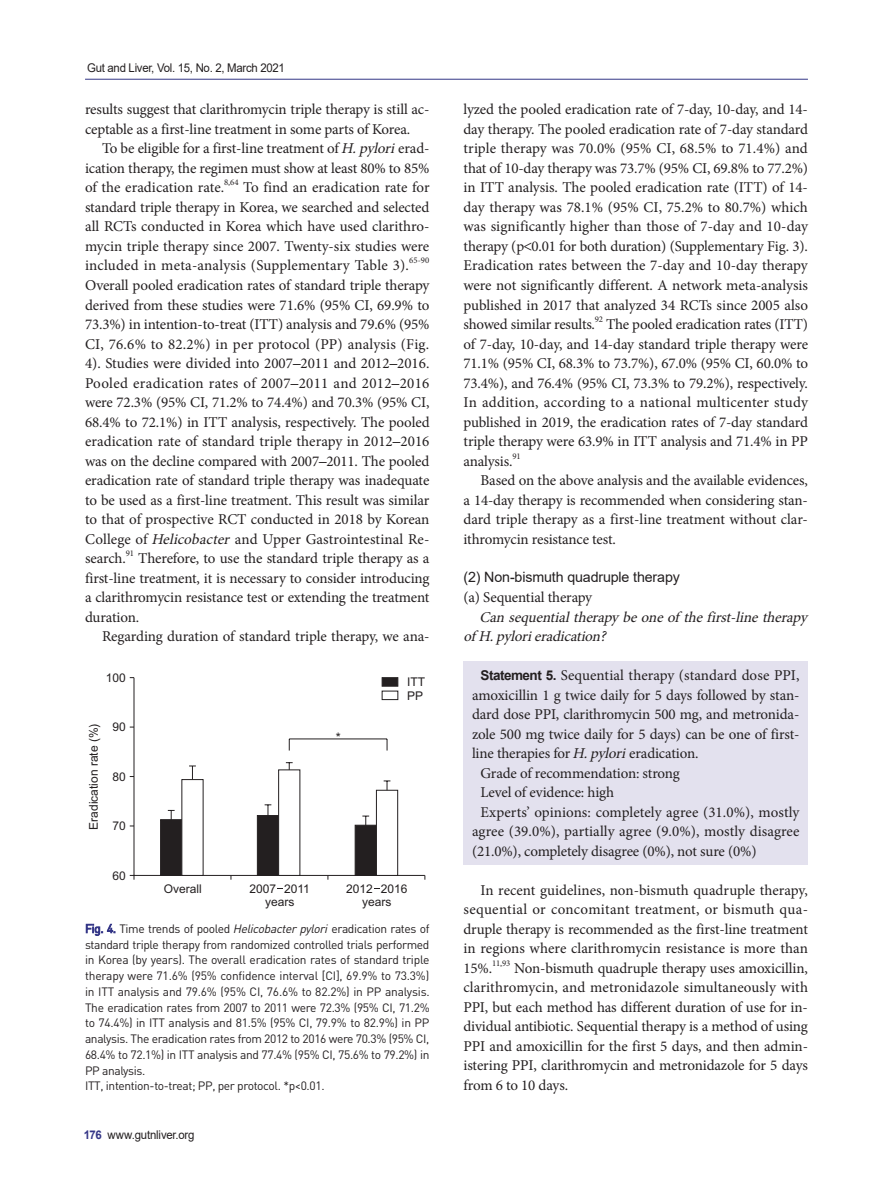
<style>
.page{position:relative;width:893px;height:1191px;background:#fff}
.page>*{position:absolute;margin:0;border:0;box-sizing:border-box;transform-origin:0 0}
.t1{font:15px/19.5px "Minion Pro";letter-spacing:-.01em;color:#231f20;text-align:justify}
.t2{font:italic 15px/19.5px "Minion Pro";color:#231f20}
.t3{font:14.25px "Arial";letter-spacing:-.01em;color:#231f20}
.t4{font:12.9px "Arial";color:#231f20}
.t5{font:12px/15.8px "DIN Pro";letter-spacing:-.03em;color:#231f20}
.t6{font:12px/13.4px "Arial";color:#231f20;text-align:center}
.t7{font:12px "Arial";letter-spacing:-.025em;color:#231f20;scale:.95 1}
.t8{font:12px "Arial";color:#231f20;scale:.95 1}
.t9{font:8.7px "Minion Pro";letter-spacing:-.01em;color:#231f20}
.s1{font-style:italic}
.s2{font-family:"Times New Roman";font-weight:700}
.s3{color:#343687}
.s4{font-weight:700;color:#343687}
.s5{font-family:"Batang Che"}
.s6{font-family:"Arial";font-weight:700;font-size:13.5px}
</style>
<div class="page">
<hr style="left:85px;top:79px;width:723px;height:1px;background:#343687">
<div style="left:463px;top:661px;width:345px;height:106px;background:#e3e1ee"></div>
<div style="left:463px;top:759px;width:345px;height:27px;background:#e3e1ee"></div>
<div style="left:463px;top:778px;width:345px;height:28px;background:#e3e1ee"></div>
<div style="left:463px;top:798px;width:345px;height:66px;background:#e3e1ee"></div>
<svg style="left:129px;top:677px;width:297px;height:203px"></svg>
<div style="left:382px;top:677px;width:16px;height:9px;background:#231f20;border:1px solid #231f20"></div>
<div style="left:382px;top:690px;width:16px;height:10px;background:#fff;border:1px solid #231f20"></div>
<svg style="left:168px;top:810px;width:7px;height:9px"></svg>
<div style="left:160px;top:819px;width:22px;height:57px;background:#231f20;border:1px solid #231f20"></div>
<svg style="left:189px;top:765px;width:7px;height:14px"></svg>
<div style="left:181px;top:779px;width:23px;height:97px;background:#fff;border:1px solid #231f20"></div>
<svg style="left:265px;top:804px;width:6px;height:11px"></svg>
<div style="left:257px;top:815px;width:22px;height:61px;background:#231f20"></div>
<svg style="left:286px;top:762px;width:7px;height:7px"></svg>
<div style="left:278px;top:769px;width:22px;height:107px;background:#fff;border:1px solid #231f20"></div>
<svg style="left:362px;top:815px;width:7px;height:9px"></svg>
<div style="left:355px;top:824px;width:22px;height:52px;background:#231f20;border:1px solid #231f20"></div>
<svg style="left:384px;top:780px;width:6px;height:10px"></svg>
<div style="left:376px;top:790px;width:22px;height:86px;background:#fff;border:1px solid #231f20"></div>
<hr style="left:289px;top:738px;width:98px;height:1px;background:#231f20">
<p class="t7" style="left:87px;top:60px;width:210px">Gut and Liver, Vol. 15, No. 2, March 2021</p>
<p class="t1" style="left:85px;top:100px;width:346px">results suggest that clarithromycin triple therapy is still ac&shy;ceptable as a first-line treatment in some parts of Korea.</p>
<p class="t1" style="left:85px;top:139px;width:346px;text-indent:17px">To be eligible for a first-line treatment of <span class="s1">H.pylori</span>erad&shy;ication therapy, the regimen must show at least 80% to 85% of the eradication rate.</p>
<p class="t9" style="left:224px;top:177px;width:16px">8,64</p>
<p class="t1" style="left:85px;top:178px;width:346px;text-indent:158px">To find an eradication rate for standard triple therapy in Korea, we searched and selected all RCTs conducted in Korea which have used clarithro&shy;mycin triple therapy since 2007. Twenty-six studies were included in meta-analysis (Supplementary Table 3).</p>
<p class="t9" style="left:409px;top:255px;width:22px">65-90</p>
<p class="t1" style="left:85px;top:275px;width:346px">Overall pooled eradication rates of standard triple therapy derived from these studies were 71.6% (95% CI, 69.9% to 73.3%) in intention-to-treat (ITT) analysis and 79.6% (95% CI, 76.6% to 82.2%) in per protocol (PP) analysis (Fig.<br>4). Studies were divided into 2007<span class="s2">–</span>2011 and 2012<span class="s2">–</span>2016.<br>Pooled eradication rates of 2007<span class="s2">–</span>2011 and 2012<span class="s2">–</span>2016 were 72.3% (95% CI, 71.2% to 74.4%) and 70.3% (95% CI, 68.4% to 72.1%) in ITT analysis, respectively. The pooled eradication rate of standard triple therapy in 2012<span class="s2">–</span>2016 was on the decline compared with 2007<span class="s2">–</span>2011. The pooled eradication rate of standard triple therapy was inadequate to be used as a first-line treatment. This result was similar to that of prospective RCT conducted in 2018 by Korean College of <span class="s1">Helicobacter</span> and Upper Gastrointestinal Re&shy;search.</p>
<p class="t9" style="left:126px;top:547px;width:10px">91</p>
<p class="t1" style="left:85px;top:548px;width:346px;text-indent:53px">Therefore, to use the standard triple therapy as a first-line treatment, it is necessary to consider introducing a clarithromycin resistance test or extending the treatment duration.</p>
<p class="t1" style="left:102px;top:626px;width:329px">Regarding duration of standard triple therapy, we ana-</p>
<p class="t6" style="left:106px;top:672px;width:22px">100</p>
<p class="t6" style="left:88px;top:829px;width:108px;rotate:-90deg">Eradication rate (%)</p>
<p class="t6" style="left:112px;top:721px;width:15px">90</p>
<p class="t6" style="left:112px;top:771px;width:15px">80</p>
<p class="t6" style="left:112px;top:820px;width:15px">70</p>
<p class="t6" style="left:112px;top:870px;width:15px">60</p>
<p class="t6" style="left:164px;top:883px;width:40px">Overall</p>
<p class="t4" style="left:336px;top:732px;width:7px">*</p>
<p class="t6" style="left:407px;top:676px;width:19px;text-align:left">ITT<br>PP</p>
<p class="t6" style="left:249px;top:883px;width:62px">2007 2011 years</p>
<p class="t6" style="left:346px;top:883px;width:63px">2012 2016 years</p>
<p class="t5" style="left:85px;top:920px;width:346px"><span class="s3">Fig. 4.</span> Time trends of pooled <span class="s1">Helicobacterpylori</span> eradication rates of standard triple therapy from randomized controlled trials performed in Korea (by years). The overall eradication rates of standard triple therapy were 71.6% (95% confidence interval [CI], 69.9% to 73.3%) in ITT analysis and 79.6% (95% CI, 76.6% to 82.2%) in PP analysis.<br>The eradication rates from 2007 to 2011 were 72.3% (95% CI, 71.2% to 74.4%) in ITT analysis and 81.5% (95% CI, 79.9% to 82.9%) in PP analysis. The eradication rates from 2012 to 2016 were 70.3% (95% CI, 68.4% to 72.1%) in ITT analysis and 77.4% (95% CI, 75.6% to 79.2%) in PP analysis.<br>ITT, intention-to-treat; PP, per protocol. *p&lt;0.01.</p>
<p class="t8" style="left:84px;top:1126px;width:118px"><span class="s4">176</span> www.gutnliver.org</p>
<p class="t1" style="left:463px;top:100px;width:346px">lyzed the pooled eradication rate of 7-day, 10-day, and 14- day therapy. The pooled eradication rate of 7-day standard triple therapy was 70.0% (95% CI, 68.5% to 71.4%) and that of 10-day therapy was 73.7% (95% CI, 69.8% to 77.2%) in ITT analysis. The pooled eradication rate (ITT) of 14- day therapy was 78.1% (95% CI, 75.2% to 80.7%) which was significantly higher than those of 7-day and 10-day therapy (p<span class="s5">&lt;</span>0.01 for both duration) (Supplementary Fig. 3).<br>Eradication rates between the 7-day and 10-day therapy were not significantly different. A network meta-analysis published in 2017 that analyzed 34 RCTs since 2005 also showed similar results.</p>
<p class="t9" style="left:595px;top:313px;width:10px">92</p>
<p class="t1" style="left:463px;top:314px;width:346px;text-indent:143px">The pooled eradication rates (ITT) of 7-day, 10-day, and 14-day standard triple therapy were 71.1% (95% CI, 68.3% to 73.7%), 67.0% (95% CI, 60.0% to 73.4%), and 76.4% (95% CI, 73.3% to 79.2%), respectively.<br>In addition, according to a national multicenter study published in 2019, the eradication rates of 7-day standard triple therapy were 63.9% in ITT analysis and 71.4% in PP analysis.</p>
<p class="t9" style="left:512px;top:450px;width:10px">91</p>
<p class="t1" style="left:463px;top:470px;width:346px;text-indent:17px">Based on the above analysis and the available evidences, a 14-day therapy is recommended when considering stan&shy;dard triple therapy as a first-line treatment without clar&shy;ithromycin resistance test.</p>
<p class="t3" style="left:463px;top:567px;width:218px">(2) Non-bismuth quadruple therapy</p>
<p class="t1" style="left:463px;top:587px;width:130px">(a) Sequential therapy</p>
<p class="t2" style="left:463px;top:607px;width:349px;text-indent:16px">Can sequentialtherapybeoneof thefirst-linetherapy of H.pylorieradication?</p>
<p class="t1" style="left:480px;top:665px;width:320px"><span class="s6">Statement 5.</span> Sequential therapy (standard dose PPI,</p>
<p class="t1" style="left:472px;top:685px;width:329px">amoxicillin 1 g twice daily for 5 days followed by stan-</p>
<p class="t1" style="left:472px;top:704px;width:329px">dard dose PPI, clarithromycin 500 mg, and metronida-</p>
<p class="t1" style="left:472px;top:724px;width:329px">zole 500 mg twice daily for 5 days) can be one of first-</p>
<p class="t1" style="left:472px;top:743px;width:228px">line therapies for <span class="s1">H.pylori</span>eradication.</p>
<p class="t1" style="left:480px;top:763px;width:201px">Grade of recommendation: strong</p>
<p class="t1" style="left:480px;top:782px;width:135px">Level of evidence: high</p>
<p class="t1" style="left:480px;top:802px;width:320px">Experts’ opinions: completely agree (31.0%), mostly</p>
<p class="t1" style="left:472px;top:821px;width:329px">agree (39.0%), partially agree (9.0%), mostly disagree</p>
<p class="t1" style="left:472px;top:841px;width:286px">(21.0%), completely disagree (0%), not sure (0%)</p>
<p class="t1" style="left:463px;top:880px;width:346px;text-indent:17px">In recent guidelines, non-bismuth quadruple therapy, sequential or concomitant treatment, or bismuth qua&shy;druple therapy is recommended as the first-line treatment in regions where clarithromycin resistance is more than 15%.</p>
<p class="t9" style="left:492px;top:957px;width:20px">11,93</p>
<p class="t1" style="left:463px;top:958px;width:346px;text-indent:51px">Non-bismuth quadruple therapy uses amoxicillin, clarithromycin, and metronidazole simultaneously with PPI, but each method has different duration of use for in&shy;dividual antibiotic. Sequential therapy is a method of using PPI and amoxicillin for the first 5 days, and then admin&shy;istering PPI, clarithromycin and metronidazole for 5 days from 6 to 10 days.</p>
</div>
